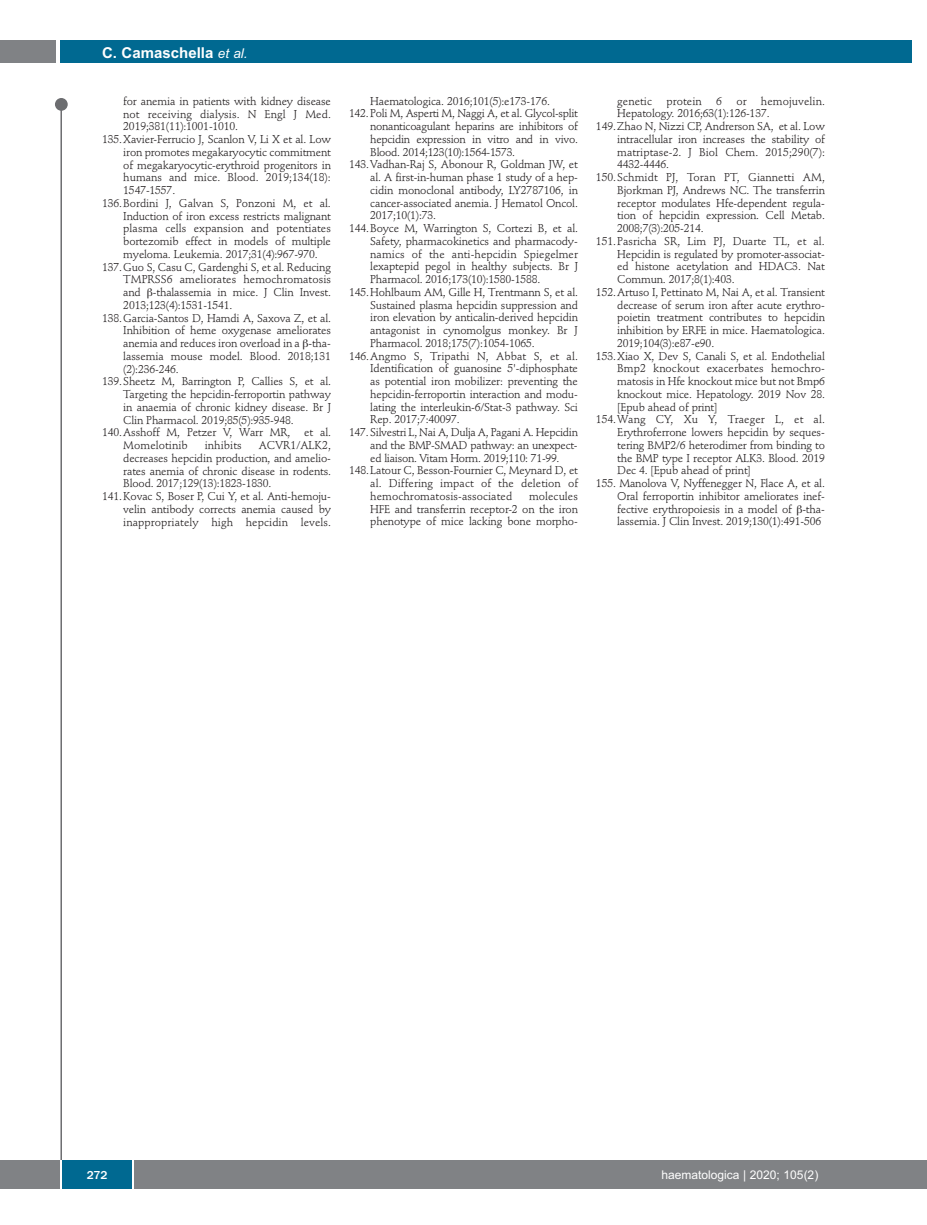
<style>
.page{position:relative;width:927px;height:1225px;background:#fff}
.page>*{position:absolute;margin:0;border:0;box-sizing:border-box;transform-origin:0 0}
.t1{font:700 15px "Arial";color:#fff}
.t2{font:12px "Arial";color:#fff}
.t3{font:500 12px "Franklin Gothic";color:#fff}
.t4{font:11.25px/12.8px "Stempel Schneidler";letter-spacing:-.015em;color:#231f20;text-align:justify}
.t5{font:11.25px "Stempel Schneidler";letter-spacing:.005em;color:#231f20}
.s1{font-weight:400;font-style:italic;font-size:13.5px}
</style>
<div class="page">
<div style="left:911px;top:1160px;width:16px;height:28px;background:#808285"></div>
<div style="left:55px;top:98px;width:13px;height:13px;background:#6c6d70;border-radius:50%"></div>
<hr style="left:60px;top:101px;width:2px;height:1061px;background:#6c6d70">
<div style="left:60px;top:40px;width:852px;height:22px;background:#006991"></div>
<div style="left:0;top:40px;width:56px;height:22px;background:#808285"></div>
<div style="left:0;top:1160px;width:911px;height:28px;background:#808285"></div>
<div style="left:62px;top:1160px;width:71px;height:28px;background:#006991"></div>
<hr style="left:60px;top:1160px;width:2px;height:28px;background:#fff">
<svg style="left:133px;top:1160px;width:1px;height:28px"></svg>
<h1 class="t1" style="left:102px;top:44px;width:147px">C. Camaschella <span class="s1">et al.</span></h1>
<p class="t4" style="left:123px;top:96px;width:209px">for anemia in patients with kidney disease</p>
<p class="t5" style="left:123px;top:109px;width:209px">not receiving dialysis. N Engl J Med.</p>
<p class="t4" style="left:123px;top:121px;width:116px">2019;381(11):1001-1010.</p>
<p class="t4" style="left:102px;top:134px;width:230px">135.Xavier-Ferrucio J, Scanlon V, Li X et al. Low</p>
<p class="t4" style="left:123px;top:147px;width:209px">iron promotes megakaryocytic commitment</p>
<p class="t4" style="left:123px;top:159px;width:209px">of megakaryocytic-erythroid progenitors in</p>
<p class="t4" style="left:123px;top:172px;width:209px">humans and mice. Blood. 2019;134(18):</p>
<p class="t4" style="left:123px;top:185px;width:53px">1547-1557.</p>
<p class="t4" style="left:102px;top:198px;width:230px">136.Bordini J, Galvan S, Ponzoni M, et al.</p>
<p class="t4" style="left:123px;top:210px;width:209px">Induction of iron excess restricts malignant</p>
<p class="t5" style="left:123px;top:224px;width:209px">plasma cells expansion and potentiates</p>
<p class="t4" style="left:123px;top:236px;width:209px">bortezomib effect in models of multiple</p>
<p class="t4" style="left:123px;top:249px;width:196px">myeloma. Leukemia. 2017;31(4):967-970.</p>
<p class="t4" style="left:102px;top:261px;width:230px">137.Guo S, Casu C, Gardenghi S, et al. Reducing</p>
<p class="t5" style="left:123px;top:275px;width:209px">TMPRSS6 ameliorates hemochromatosis</p>
<p class="t4" style="left:123px;top:287px;width:209px">and -thalassemia in mice. J Clin Invest.</p>
<p class="t4" style="left:123px;top:300px;width:111px">2013;123(4):1531-1541.</p>
<p class="t4" style="left:102px;top:312px;width:230px">138.Garcia-Santos D, Hamdi A, Saxova Z, et al.</p>
<p class="t4" style="left:123px;top:325px;width:209px">Inhibition of heme oxygenase ameliorates</p>
<p class="t4" style="left:123px;top:338px;width:209px">anemia and reduces iron overload in a -tha-</p>
<p class="t4" style="left:123px;top:351px;width:209px">lassemia mouse model. Blood. 2018;131</p>
<p class="t4" style="left:123px;top:363px;width:57px">(2):236-246.</p>
<p class="t4" style="left:102px;top:376px;width:230px">139.Sheetz M, Barrington P, Callies S, et al.</p>
<p class="t4" style="left:123px;top:389px;width:209px">Targeting the hepcidin-ferroportin pathway</p>
<p class="t4" style="left:123px;top:402px;width:209px">in anaemia of chronic kidney disease. Br J</p>
<p class="t4" style="left:123px;top:414px;width:172px">Clin Pharmacol. 2019;85(5):935-948.</p>
<p class="t4" style="left:102px;top:427px;width:230px">140.Asshoff M, Petzer V, Warr MR, et al.</p>
<p class="t5" style="left:123px;top:440px;width:66px">Momelotinib</p>
<p class="t5" style="left:205px;top:440px;width:39px">inhibits</p>
<p class="t5" style="left:259px;top:440px;width:74px">ACVR1/ALK2,</p>
<p class="t4" style="left:123px;top:453px;width:209px">decreases hepcidin production, and amelio-</p>
<p class="t4" style="left:123px;top:465px;width:209px">rates anemia of chronic disease in rodents.</p>
<p class="t4" style="left:123px;top:478px;width:150px">Blood. 2017;129(13):1823-1830.</p>
<p class="t4" style="left:102px;top:491px;width:230px">141.Kovac S, Boser P, Cui Y, et al. Anti-hemoju-</p>
<p class="t4" style="left:123px;top:504px;width:209px">velin antibody corrects anemia caused by</p>
<p class="t5" style="left:123px;top:517px;width:209px">inappropriately high hepcidin levels.</p>
<p class="t4" style="left:370px;top:96px;width:181px">Haematologica. 2016;101(5):e173-176.</p>
<p class="t4" style="left:349px;top:108px;width:230px">142. Poli M, Asperti M, Naggi A, et al. Glycol-split</p>
<p class="t4" style="left:370px;top:121px;width:209px">nonanticoagulant heparins are inhibitors of</p>
<p class="t4" style="left:370px;top:134px;width:209px">hepcidin expression in vitro and in vivo.</p>
<p class="t4" style="left:370px;top:147px;width:146px">Blood. 2014;123(10):1564-1573.</p>
<p class="t4" style="left:349px;top:159px;width:230px">143.Vadhan-Raj S, Abonour R, Goldman JW, et</p>
<p class="t4" style="left:370px;top:172px;width:209px">al. A first-in-human phase 1 study of a hep-</p>
<p class="t4" style="left:370px;top:185px;width:209px">cidin monoclonal antibody, LY2787106, in</p>
<p class="t4" style="left:370px;top:197px;width:209px">cancer-associated anemia. J Hematol Oncol.</p>
<p class="t4" style="left:370px;top:210px;width:67px">2017;10(1):73.</p>
<p class="t4" style="left:349px;top:223px;width:230px">144.Boyce M, Warrington S, Cortezi B, et al.</p>
<p class="t4" style="left:370px;top:236px;width:209px">Safety, pharmacokinetics and pharmacody-</p>
<p class="t5" style="left:370px;top:249px;width:209px">namics of the anti-hepcidin Spiegelmer</p>
<p class="t4" style="left:370px;top:261px;width:209px">lexaptepid pegol in healthy subjects. Br J</p>
<p class="t4" style="left:370px;top:274px;width:172px">Pharmacol. 2016;173(10):1580-1588.</p>
<p class="t4" style="left:349px;top:287px;width:230px">145.Hohlbaum AM, Gille H, Trentmann S, et al.</p>
<p class="t4" style="left:370px;top:299px;width:209px">Sustained plasma hepcidin suppression and</p>
<p class="t4" style="left:370px;top:312px;width:209px">iron elevation by anticalin-derived hepcidin</p>
<p class="t4" style="left:370px;top:325px;width:209px">antagonist in cynomolgus monkey. Br J</p>
<p class="t4" style="left:370px;top:338px;width:166px">Pharmacol. 2018;175(7):1054-1065.</p>
<p class="t5" style="left:349px;top:351px;width:230px">146.Angmo S, Tripathi N, Abbat S, et al.</p>
<p class="t4" style="left:370px;top:363px;width:209px">Identification of guanosine 5'-diphosphate</p>
<p class="t4" style="left:370px;top:376px;width:209px">as potential iron mobilizer: preventing the</p>
<p class="t4" style="left:370px;top:389px;width:209px">hepcidin-ferroportin interaction and modu-</p>
<p class="t4" style="left:370px;top:401px;width:209px">lating the interleukin-6/Stat-3 pathway. Sci</p>
<p class="t4" style="left:370px;top:414px;width:91px">Rep. 2017;7:40097.</p>
<p class="t4" style="left:349px;top:427px;width:230px">147. Silvestri L, Nai A, Dulja A, Pagani A. Hepcidin</p>
<p class="t4" style="left:370px;top:440px;width:209px">and the BMP-SMAD pathway: an unexpect-</p>
<p class="t4" style="left:370px;top:452px;width:191px">ed liaison. Vitam Horm. 2019;110: 71-99.</p>
<p class="t4" style="left:349px;top:465px;width:230px">148.Latour C, Besson-Fournier C, Meynard D, et</p>
<p class="t5" style="left:370px;top:479px;width:209px">al. Differing impact of the deletion of</p>
<p class="t5" style="left:370px;top:491px;width:143px">hemochromatosis-associated</p>
<p class="t4" style="left:370px;top:491px;width:209px;text-indent:159px">molecules HFE and transferrin receptor-2 on the iron phenotype of mice lacking bone morpho-</p>
<p class="t5" style="left:617px;top:96px;width:36px">genetic</p>
<p class="t5" style="left:666px;top:96px;width:37px">protein</p>
<p class="t4" style="left:716px;top:95px;width:7px">6</p>
<p class="t4" style="left:736px;top:95px;width:12px">or</p>
<p class="t5" style="left:761px;top:96px;width:65px">hemojuvelin.</p>
<p class="t4" style="left:617px;top:108px;width:154px">Hepatology. 2016;63(1):126-137.</p>
<p class="t4" style="left:596px;top:121px;width:230px">149.Zhao N, Nizzi CP, Andrerson SA, et al. Low</p>
<p class="t4" style="left:617px;top:134px;width:209px">intracellular iron increases the stability of</p>
<p class="t4" style="left:617px;top:146px;width:209px">matriptase-2. J Biol Chem. 2015;290(7):</p>
<p class="t4" style="left:617px;top:159px;width:53px">4432-4446.</p>
<p class="t5" style="left:596px;top:173px;width:230px">150.Schmidt PJ, Toran PT, Giannetti AM,</p>
<p class="t4" style="left:617px;top:185px;width:209px">Bjorkman PJ, Andrews NC. The transferrin</p>
<p class="t4" style="left:617px;top:197px;width:209px">receptor modulates Hfe-dependent regula-</p>
<p class="t4" style="left:617px;top:210px;width:209px">tion of hepcidin expression. Cell Metab.</p>
<p class="t4" style="left:617px;top:223px;width:88px">2008;7(3):205-214.</p>
<p class="t4" style="left:596px;top:236px;width:230px">151.Pasricha SR, Lim PJ, Duarte TL, et al.</p>
<p class="t4" style="left:617px;top:248px;width:209px">Hepcidin is regulated by promoter-associat-</p>
<p class="t4" style="left:617px;top:261px;width:209px">ed histone acetylation and HDAC3. Nat</p>
<p class="t4" style="left:617px;top:274px;width:119px">Commun. 2017;8(1):403.</p>
<p class="t4" style="left:596px;top:287px;width:230px">152.Artuso I, Pettinato M, Nai A, et al. Transient</p>
<p class="t4" style="left:617px;top:299px;width:209px">decrease of serum iron after acute erythro-</p>
<p class="t4" style="left:617px;top:312px;width:209px">poietin treatment contributes to hepcidin</p>
<p class="t4" style="left:617px;top:325px;width:209px">inhibition by ERFE in mice. Haematologica.</p>
<p class="t4" style="left:617px;top:338px;width:98px">2019;104(3):e87-e90.</p>
<p class="t4" style="left:596px;top:350px;width:230px">153.Xiao X, Dev S, Canali S, et al. Endothelial</p>
<p class="t5" style="left:617px;top:364px;width:209px">Bmp2 knockout exacerbates hemochro-</p>
<p class="t4" style="left:617px;top:376px;width:209px">matosis in Hfe knockout mice but not Bmp6</p>
<p class="t4" style="left:617px;top:389px;width:209px">knockout mice. Hepatology. 2019 Nov 28.</p>
<p class="t4" style="left:617px;top:401px;width:102px">[Epub ahead of print]</p>
<p class="t5" style="left:596px;top:415px;width:230px">154.Wang CY, Xu Y, Traeger L, et al.</p>
<p class="t4" style="left:617px;top:427px;width:209px">Erythroferrone lowers hepcidin by seques-</p>
<p class="t4" style="left:617px;top:440px;width:209px">tering BMP2/6 heterodimer from binding to</p>
<p class="t4" style="left:617px;top:452px;width:209px">the BMP type I receptor ALK3. Blood. 2019</p>
<p class="t4" style="left:617px;top:465px;width:135px">Dec 4. [Epub ahead of print]</p>
<p class="t4" style="left:596px;top:478px;width:230px">155. Manolova V, Nyffenegger N, Flace A, et al.</p>
<p class="t4" style="left:617px;top:491px;width:209px">Oral ferroportin inhibitor ameliorates inef-</p>
<p class="t4" style="left:617px;top:503px;width:209px">fective erythropoiesis in a model of -tha-</p>
<p class="t4" style="left:617px;top:516px;width:206px">lassemia. J Clin Invest. 2019;130(1):491-506</p>
<p class="t3" style="left:87px;top:1167px;width:22px">272</p>
<p class="t2" style="left:661px;top:1167px;width:158px">haematologica | 2020; 105(2)</p>
</div>
